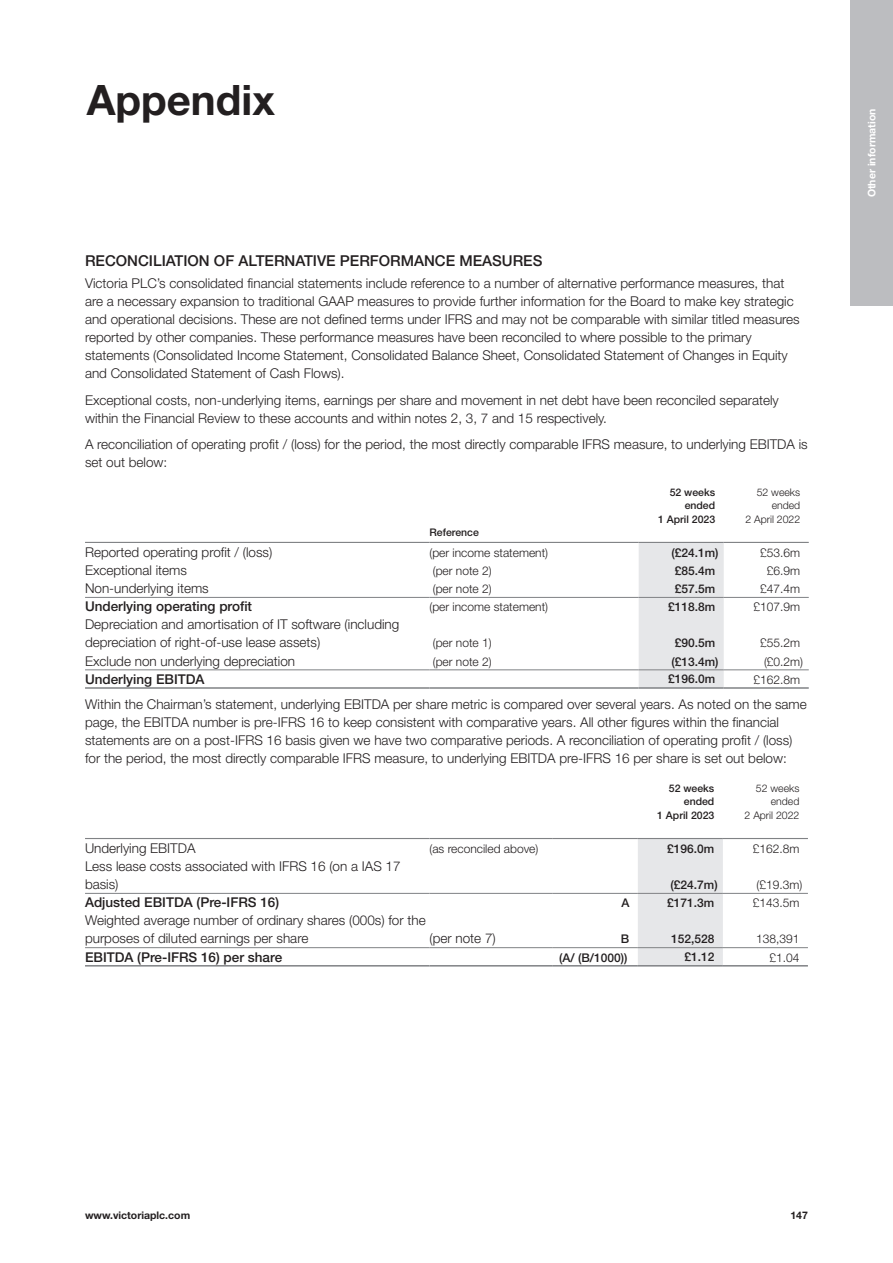
<style>
.page{position:relative;width:893px;height:1263px;background:#fff}
.page>*{position:absolute;margin:0;border:0;box-sizing:border-box;transform-origin:0 0}
.t1{font:700 42px "Helvetica Neue LT Std";color:#231f20}
.t2{font:500 15px "Helvetica Neue LT Std";color:#231f20}
.t3{font:300 13.5px/18px "Helvetica Neue LT Std";color:#231f20}
.t4{font:500 13.5px "Helvetica Neue LT Std";color:#231f20}
.t5{font:300 12px "Helvetica Neue LT Std";color:#231f20}
.t6{font:500 12px "Helvetica Neue LT Std";color:#231f20}
.t7{font:500 10.5px/13.5px "Helvetica Neue LT Std";color:#231f20;text-align:right}
.t8{font:300 10.5px/13.5px "Helvetica Neue LT Std";color:#231f20;text-align:right}
.t9{font:700 10.5px "Helvetica Neue LT Std";color:#231f20}
.t10{font:700 10.5px "Helvetica Neue LT Std";color:#fff}
</style>
<div class="page">
<div style="left:639px;top:543px;width:85px;height:144px;background:#e6e7e9"></div>
<hr style="left:85px;top:542px;width:344px;height:1px;background:#808285">
<hr style="left:639px;top:542px;width:85px;height:1px;background:#808285">
<hr style="left:724px;top:542px;width:85px;height:1px;background:#808285">
<hr style="left:85px;top:687px;width:344px;height:2px;background:#808285">
<hr style="left:429px;top:687px;width:210px;height:2px;background:#808285">
<hr style="left:639px;top:687px;width:85px;height:2px;background:#808285">
<hr style="left:85px;top:669px;width:344px;height:1px;background:#808285">
<hr style="left:429px;top:669px;width:210px;height:1px;background:#808285">
<hr style="left:639px;top:669px;width:85px;height:1px;background:#808285">
<hr style="left:85px;top:597px;width:344px;height:1px;background:#808285">
<hr style="left:429px;top:597px;width:210px;height:1px;background:#808285">
<hr style="left:639px;top:597px;width:85px;height:1px;background:#808285">
<hr style="left:429px;top:542px;width:210px;height:1px;background:#808285">
<hr style="left:724px;top:597px;width:85px;height:1px;background:#808285">
<hr style="left:724px;top:687px;width:85px;height:2px;background:#808285">
<hr style="left:724px;top:669px;width:85px;height:1px;background:#808285">
<div style="left:638px;top:839px;width:85px;height:126px;background:#e6e7e9"></div>
<hr style="left:85px;top:838px;width:344px;height:1px;background:#808285">
<hr style="left:429px;top:838px;width:124px;height:1px;background:#808285">
<hr style="left:553px;top:838px;width:85px;height:1px;background:#808285">
<hr style="left:638px;top:838px;width:85px;height:1px;background:#808285">
<hr style="left:723px;top:838px;width:85px;height:1px;background:#808285">
<hr style="left:85px;top:965px;width:344px;height:1px;background:#808285">
<hr style="left:429px;top:965px;width:124px;height:1px;background:#808285">
<hr style="left:638px;top:965px;width:85px;height:1px;background:#808285">
<hr style="left:85px;top:893px;width:344px;height:1px;background:#808285">
<hr style="left:429px;top:893px;width:124px;height:1px;background:#808285">
<hr style="left:638px;top:893px;width:85px;height:1px;background:#808285">
<hr style="left:553px;top:893px;width:85px;height:1px;background:#808285">
<hr style="left:723px;top:893px;width:85px;height:1px;background:#808285">
<hr style="left:553px;top:965px;width:85px;height:1px;background:#808285">
<hr style="left:553px;top:947px;width:85px;height:1px;background:#808285">
<hr style="left:85px;top:947px;width:344px;height:1px;background:#808285">
<hr style="left:429px;top:947px;width:124px;height:1px;background:#808285">
<hr style="left:638px;top:947px;width:85px;height:1px;background:#808285">
<hr style="left:723px;top:965px;width:85px;height:1px;background:#808285">
<hr style="left:723px;top:947px;width:85px;height:1px;background:#808285">
<div style="left:850px;top:0;width:43px;height:306px;background:#bcbdc0"></div>
<h1 class="t1" style="left:87px;top:74px;width:190px">Appendix</h1>
<p class="t2" style="left:85px;top:252px;width:459px">RECONCILIATION OF ALTERNATIVE PERFORMANCE MEASURES</p>
<p class="t3" style="left:85px;top:274px;width:716px">Victoria PLC’s consolidated financial statements include reference to a number of alternative performance measures, that are a necessary expansion to traditional GAAP measures to provide further information for the Board to make key strategic and operational decisions. These are not defined terms under IFRS and may not be comparable with similar titled measures reported by other companies. These performance measures have been reconciled to where possible to the primary statements (Consolidated Income Statement, Consolidated Balance Sheet, Consolidated Statement of Changes in Equity and Consolidated Statement of Cash Flows).</p>
<p class="t3" style="left:85px;top:390px;width:695px">Exceptional costs, non-underlying items, earnings per share and movement in net debt have been reconciled separately within the Financial Review to these accounts and within notes 2, 3, 7 and 15 respectively.</p>
<p class="t3" style="left:85px;top:435px;width:724px">A reconciliation of operating profit / (loss) for the period, the most directly comparable IFRS measure, to underlying EBITDA is set out below:</p>
<p class="t7" style="left:429px;top:525px;width:51px">Reference</p>
<p class="t7" style="left:658px;top:485px;width:59px">52 weeks ended<br>1 April 2023</p>
<p class="t8" style="left:745px;top:485px;width:56px">52 weeks ended<br>2 April 2022</p>
<p class="t3" style="left:85px;top:543px;width:189px">Reported operating profit / (loss)</p>
<p class="t5" style="left:429px;top:545px;width:120px">(per income statement)</p>
<p class="t6" style="left:671px;top:545px;width:49px">(£24.1m)</p>
<p class="t5" style="left:760px;top:545px;width:42px">£53.6m</p>
<p class="t3" style="left:85px;top:561px;width:104px">Exceptional items</p>
<p class="t5" style="left:433px;top:563px;width:60px">(per note 2)</p>
<p class="t6" style="left:675px;top:564px;width:42px">£85.4m</p>
<p class="t5" style="left:767px;top:563px;width:35px">£6.9m</p>
<p class="t3" style="left:85px;top:579px;width:125px">Non-underlying items</p>
<p class="t5" style="left:433px;top:581px;width:60px">(per note 2)</p>
<p class="t6" style="left:675px;top:582px;width:42px">£57.5m</p>
<p class="t5" style="left:760px;top:581px;width:42px">£47.4m</p>
<p class="t4" style="left:85px;top:598px;width:169px">Underlying operating profit</p>
<p class="t5" style="left:429px;top:600px;width:120px">(per income statement)</p>
<p class="t6" style="left:668px;top:600px;width:49px">£118.8m</p>
<p class="t5" style="left:754px;top:600px;width:48px">£107.9m</p>
<p class="t3" style="left:85px;top:615px;width:316px">Depreciation and amortisation of IT software (including depreciation of right-of-use lease assets)</p>
<p class="t5" style="left:433px;top:636px;width:60px">(per note 1)</p>
<p class="t6" style="left:675px;top:636px;width:42px">£90.5m</p>
<p class="t5" style="left:760px;top:636px;width:42px">£55.2m</p>
<p class="t3" style="left:85px;top:651px;width:212px">Exclude non underlying depreciation</p>
<p class="t5" style="left:433px;top:654px;width:60px">(per note 2)</p>
<p class="t6" style="left:671px;top:654px;width:49px">(£13.4m)</p>
<p class="t5" style="left:764px;top:654px;width:41px">(£0.2m)</p>
<p class="t4" style="left:85px;top:671px;width:121px">Underlying EBITDA</p>
<p class="t6" style="left:668px;top:672px;width:49px">£196.0m</p>
<p class="t5" style="left:754px;top:672px;width:48px">£162.8m</p>
<p class="t3" style="left:85px;top:695px;width:723px">Within the Chairman’s statement, underlying EBITDA per share metric is compared over several years. As noted on the same page, the EBITDA number is pre-IFRS 16 to keep consistent with comparative years. All other figures within the financial statements are on a post-IFRS 16 basis given we have two comparative periods. A reconciliation of operating profit / (loss) for the period, the most directly comparable IFRS measure, to underlying EBITDA pre-IFRS 16 per share is set out below:</p>
<p class="t7" style="left:657px;top:781px;width:59px">52 weeks ended<br>1 April 2023</p>
<p class="t8" style="left:745px;top:781px;width:56px">52 weeks ended<br>2 April 2022</p>
<p class="t3" style="left:85px;top:839px;width:112px">Underlying EBITDA</p>
<p class="t5" style="left:429px;top:841px;width:110px">(as reconciled above)</p>
<p class="t6" style="left:667px;top:841px;width:49px">£196.0m</p>
<p class="t5" style="left:753px;top:841px;width:48px">£162.8m</p>
<p class="t3" style="left:85px;top:857px;width:317px">Less lease costs associated with IFRS 16 (on a IAS 17 basis)</p>
<p class="t6" style="left:671px;top:878px;width:49px">(£24.7m)</p>
<p class="t5" style="left:756px;top:877px;width:47px">(£19.3m)</p>
<p class="t4" style="left:85px;top:894px;width:196px">Adjusted EBITDA (Pre-IFRS 16)</p>
<p class="t6" style="left:621px;top:896px;width:10px">A</p>
<p class="t6" style="left:667px;top:896px;width:49px">£171.3m</p>
<p class="t5" style="left:753px;top:896px;width:48px">£143.5m</p>
<p class="t3" style="left:85px;top:911px;width:342px">Weighted average number of ordinary shares (000s) for the purposes of diluted earnings per share</p>
<p class="t3" style="left:429px;top:929px;width:68px">(per note 7)</p>
<p class="t6" style="left:621px;top:932px;width:10px">B</p>
<p class="t6" style="left:671px;top:932px;width:45px">152,528</p>
<p class="t5" style="left:756px;top:932px;width:45px">138,391</p>
<p class="t4" style="left:85px;top:949px;width:199px">EBITDA (Pre-IFRS 16) per share</p>
<p class="t6" style="left:559px;top:950px;width:70px">(A/ (B/1000))</p>
<p class="t6" style="left:684px;top:949px;width:32px">£1.12</p>
<p class="t5" style="left:769px;top:950px;width:32px">£1.04</p>
<p class="t10" style="left:865px;top:197px;width:90px;rotate:-90deg">Other information</p>
<p class="t10" style="left:865px;top:166px;width:5px;rotate:-90deg">I</p>
<p class="t9" style="left:85px;top:1209px;width:107px">www.victoriaplc.com</p>
<p class="t9" style="left:790px;top:1209px;width:19px">147</p>
</div>
